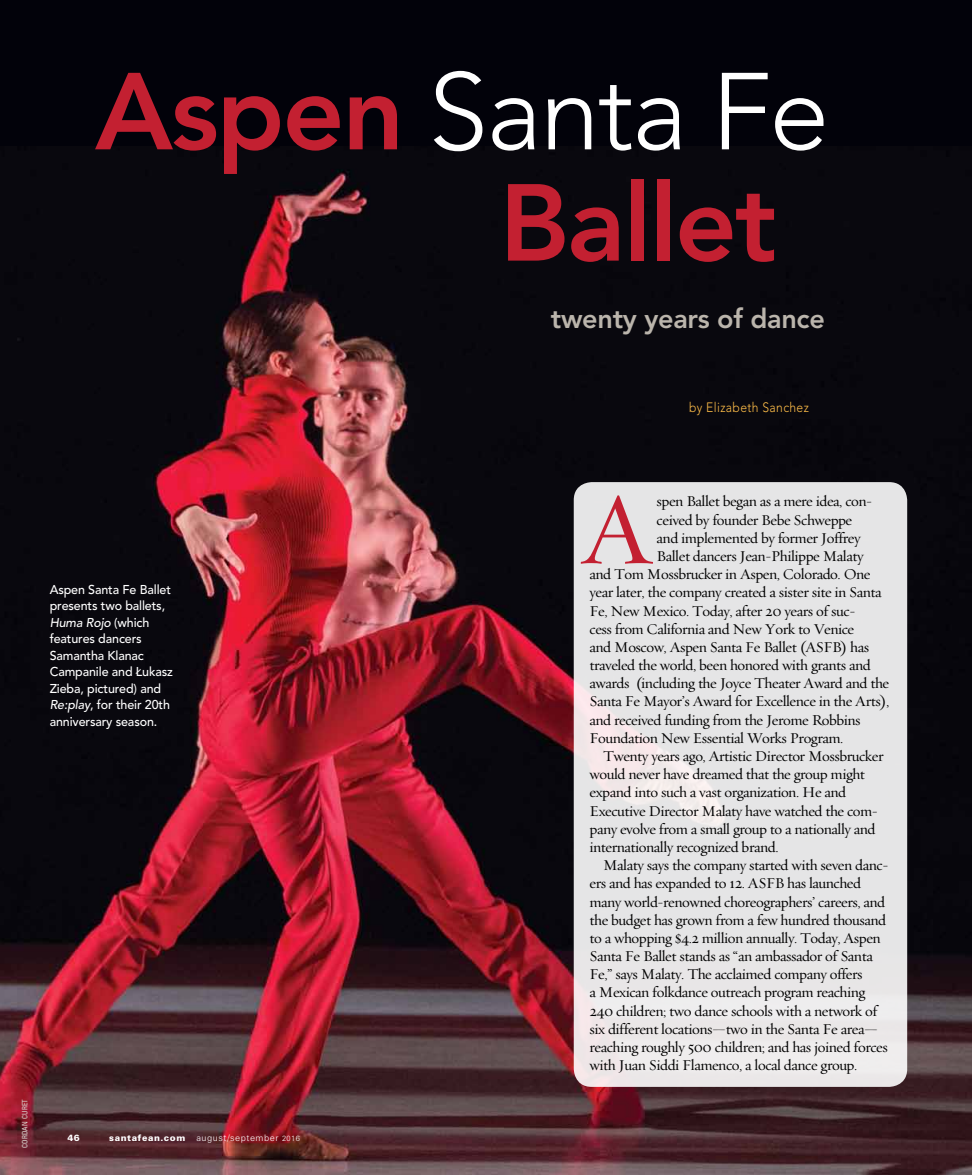
<style>
.page{position:relative;width:972px;height:1175px;background:#fff}
.page>*{position:absolute;margin:0;border:0;box-sizing:border-box;transform-origin:0 0}
.t1{font:800 108px/111.3px "Avenir";letter-spacing:-.02em;color:#c32031}
.t2{font:102.6px "Natura Roman";color:#c32031}
.t3{font:800 27px "Avenir";letter-spacing:-.01em;color:#bbb5ac}
.t4{font:15.15px "Natura Roman";letter-spacing:-.03em;color:#000}
.t5{font:300 13.5px "Avenir";letter-spacing:.03em;color:#fdbc48;scale:.9 1}
.t6{font:500 12.75px/16.5px "Avenir";letter-spacing:-.01em;color:#fff}
.t7{font:300 9px "Zurich BT";letter-spacing:.06em;color:#fff}
.t8{font:900 9px "Zurich BT";color:#fff}
.t9{font:condensed 7.5px "Zurich BT";letter-spacing:.025em;color:#dad6d0}
.s1{font-weight:300;color:#fff}
.s2{font-style:italic}
.s3{font-weight:900}
.s4{font-size:7.5px}
</style>
<div class="page">
<div style="left:0;top:0;width:972px;height:155px;background:#02020a"></div>
<img style="left:0;top:155px;width:972px;height:1019px">
<div style="left:574px;top:482px;width:333px;height:604px;background:#e5e5e6;border-radius:18px"></div>
<h1 class="t1" style="left:500px;top:56px;width:331px;text-indent:-404px">Aspen <span class="s1">Santa Fe<br></span>Ballet</h1>
<h3 class="t3" style="left:551px;top:303px;width:276px">twenty years of dance</h3>
<p class="t5" style="left:689px;top:399px;width:135px">by Elizabeth Sanchez</p>
<p class="t6" style="left:50px;top:581px;width:125px">Aspen Santa Fe Ballet presents two ballets,<br><span class="s2">Huma Rojo</span> (which features dancers<br>Samantha Klanac<br>Campanile and Łukasz<br>Zieba, pictured) and<br><span class="s2">Re:play</span>, for their 20th anniversary season.</p>
<p class="t9" style="left:20px;top:1147px;width:50px;rotate:-90deg">Cordan Curet</p>
<p class="t8" style="left:68px;top:1132px;width:14px">46</p>
<p class="t7" style="left:109px;top:1131px;width:192px"><span class="s3">santafean.com</span> august/september <span class="s4">2016</span></p>
<h2 class="t2" style="left:581px;top:468px;width:74px">A</h2>
<p class="t4" style="left:657px;top:492px;width:217px">spen Ballet began as a mere idea, con-</p>
<p class="t4" style="left:657px;top:510px;width:197px">ceived by founder Bebe Schweppe</p>
<p class="t4" style="left:657px;top:529px;width:206px">and implemented by former Joffrey</p>
<p class="t4" style="left:657px;top:547px;width:208px">Ballet dancers Jean-Philippe Malaty</p>
<p class="t4" style="left:590px;top:565px;width:283px">and Tom Mossbrucker in Aspen, Colorado. One</p>
<p class="t4" style="left:590px;top:583px;width:294px">year later, the company created a sister site in Santa</p>
<p class="t4" style="left:590px;top:601px;width:267px">Fe, New Mexico. Today, after 20 years of suc-</p>
<p class="t4" style="left:590px;top:619px;width:266px">cess from California and New York to Venice</p>
<p class="t4" style="left:590px;top:638px;width:281px">and Moscow, Aspen Santa Fe Ballet (ASFB) has</p>
<p class="t4" style="left:590px;top:656px;width:283px">traveled the world, been honored with grants and</p>
<p class="t4" style="left:590px;top:674px;width:301px">awards (including the Joyce Theater Award and the</p>
<p class="t4" style="left:590px;top:692px;width:301px">Santa Fe Mayor’s Award for Excellence in the Arts),</p>
<p class="t4" style="left:590px;top:710px;width:273px">and received funding from the Jerome Robbins</p>
<p class="t4" style="left:590px;top:729px;width:255px">Foundation New Essential Works Program.</p>
<p class="t4" style="left:603px;top:747px;width:282px">Twenty years ago, Artistic Director Mossbrucker</p>
<p class="t4" style="left:590px;top:765px;width:277px">would never have dreamed that the group might</p>
<p class="t4" style="left:590px;top:783px;width:258px">expand into such a vast organization. He and</p>
<p class="t4" style="left:590px;top:801px;width:290px">Executive Director Malaty have watched the com-</p>
<p class="t4" style="left:590px;top:819px;width:288px">pany evolve from a small group to a nationally and</p>
<p class="t4" style="left:590px;top:838px;width:191px">internationally recognized brand.</p>
<p class="t4" style="left:603px;top:856px;width:287px">Malaty says the company started with seven danc-</p>
<p class="t4" style="left:590px;top:874px;width:273px">ers and has expanded to 12. ASFB has launched</p>
<p class="t4" style="left:590px;top:892px;width:297px">many world-renowned choreographers’ careers, and</p>
<p class="t4" style="left:590px;top:910px;width:298px">the budget has grown from a few hundred thousand</p>
<p class="t4" style="left:590px;top:929px;width:293px">to a whopping $4.2 million annually. Today, Aspen</p>
<p class="t4" style="left:590px;top:947px;width:285px">Santa Fe Ballet stands as “an ambassador of Santa</p>
<p class="t4" style="left:590px;top:965px;width:275px">Fe,” says Malaty. The acclaimed company offers</p>
<p class="t4" style="left:590px;top:983px;width:277px">a Mexican folkdance outreach program reaching</p>
<p class="t4" style="left:590px;top:1001px;width:289px">240 children; two dance schools with a network of</p>
<p class="t4" style="left:590px;top:1019px;width:290px">six different locations—two in the Santa Fe area—</p>
<p class="t4" style="left:590px;top:1038px;width:300px">reaching roughly 500 children; and has joined forces</p>
<p class="t4" style="left:590px;top:1056px;width:269px">with Juan Siddi Flamenco, a local dance group.</p>
</div>
